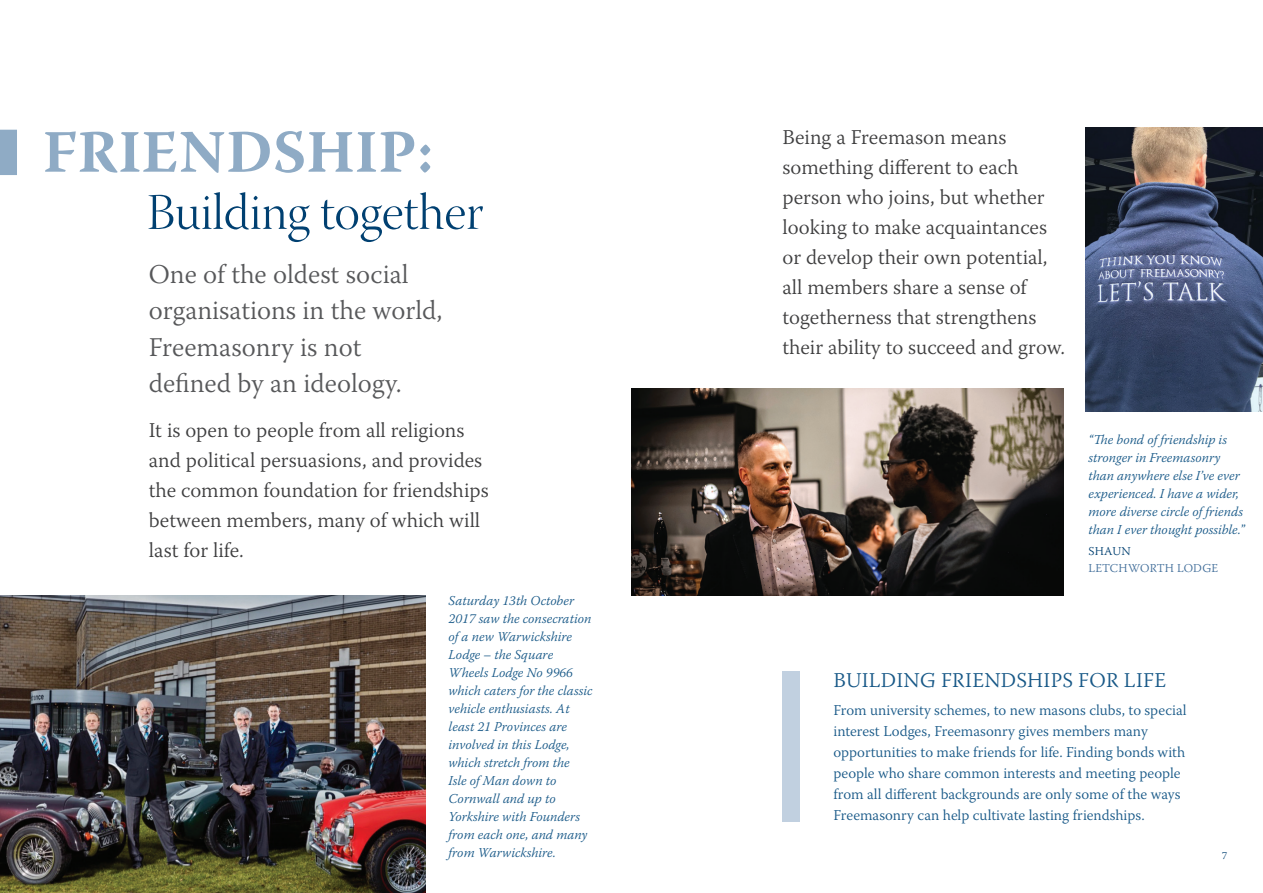
<style>
.page{position:relative;width:1263px;height:893px;background:#fff}
.page>*{position:absolute;margin:0;border:0;box-sizing:border-box;transform-origin:0 0}
.t1{font:700 60px "Warnock Pro";letter-spacing:.01em;color:#8fabc5}
.t2{font:51px "Warnock Pro Light Disp";color:#004071}
.t3{font:300 27px/36px "Warnock Pro";color:#57585a}
.t4{font:300 21px/30px "Warnock Pro";color:#3e3e3f}
.t5{font:300 21px "Warnock Pro";letter-spacing:.015em;color:#175887}
.t6{font:300 15px/21px "Warnock Pro";color:#175887}
.t7{font:italic 300 13.5px/18px "Warnock Pro";color:#175887}
.t8{font:300 12px "Warnock Pro";letter-spacing:.01em;color:#406d99}
.t9{font:300 12px "Warnock Pro";letter-spacing:.01em;color:#004071}
.t10{font:300 10.5px "Warnock Pro";color:#004071}
.t11{font:300 10.5px "Warnock Pro";color:#fff}
.s1{font-style:normal}
</style>
<div class="page">
<img style="left:0;top:595px;width:426px;height:298px">
<svg style="left:0;top:130px;width:17px;height:45px"></svg>
<img style="left:632px;top:389px;width:432px;height:206px">
<div style="left:782px;top:672px;width:17px;height:150px;background:#c1d0e0"></div>
<img style="left:1085px;top:128px;width:178px;height:283px">
<p class="t1" style="left:43px;top:116px;width:392px">FRIENDSHIP:</p>
<p class="t2" style="left:147px;top:185px;width:338px">Building together</p>
<p class="t11" style="left:36px;top:849px;width:7px">6</p>
<p class="t3" style="left:149px;top:256px;width:295px">One of the oldest social organisations in the world,<br>Freemasonry is not defined by an ideology.</p>
<p class="t4" style="left:149px;top:415px;width:341px">It is open to people from all religions and political persuasions, and provides the common foundation for friendships between members, many of which will last for life.</p>
<p class="t7" style="left:449px;top:591px;width:146px">Saturday 13th October<br>2017 saw the consecration of a new Warwickshire<br>Lodge – the Square<br>Wheels Lodge No 9966 which caters for the classic vehicle enthusiasts. At least 21 Provinces are involved in this Lodge, which stretch from the<br>Isle of Man down to<br>Cornwall and up to<br>Yorkshire with Founders from each one, and many from Warwickshire.</p>
<p class="t4" style="left:782px;top:122px;width:284px">Being a Freemason means something different to each person who joins, but whether looking to make acquaintances or develop their own potential, all members share a sense of togetherness that strengthens their ability to succeed and grow.</p>
<p class="t7" style="left:1088px;top:430px;width:159px">“The bond of friendship is stronger in Freemasonry than anywhere else I’ve ever experienced. I have a wider, more diverse circle of friends than I ever thought possible.<span class="s1">”</span></p>
<p class="t9" style="left:1088px;top:544px;width:43px">SHAUN</p>
<p class="t8" style="left:1088px;top:560px;width:131px">LETCHWORTH LODGE</p>
<p class="t5" style="left:833px;top:668px;width:334px">BUILDING FRIENDSHIPS FOR LIFE</p>
<p class="t6" style="left:833px;top:700px;width:354px">From university schemes, to new masons clubs, to special interest Lodges, Freemasonry gives members many opportunities to make friends for life. Finding bonds with people who share common interests and meeting people from all different backgrounds are only some of the ways Freemasonry can help cultivate lasting friendships.</p>
<p class="t10" style="left:1222px;top:849px;width:7px">7</p>
</div>
